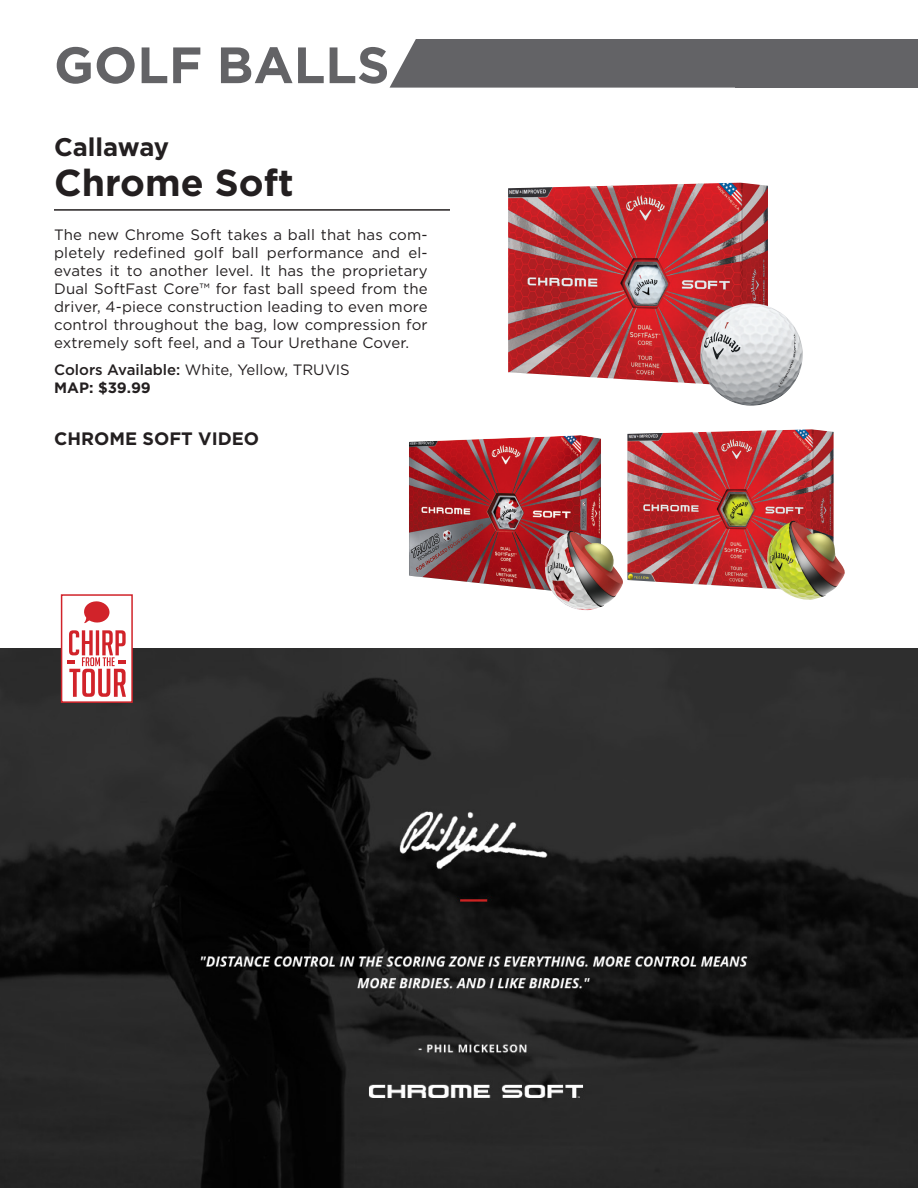
<style>
.page{position:relative;width:918px;height:1188px;background:#fff}
.page>*{position:absolute;margin:0;border:0;box-sizing:border-box;transform-origin:0 0}
.t1{font:700 51px "Gotham HTF";color:#636366}
.t2{font:700 37.5px "Gotham HTF";color:#231f20}
.t3{font:700 25.5px "Gotham HTF";color:#231f20}
.t4{font:700 18px "Gotham HTF";color:#231f20}
.t5{font:15px/18px "Gotham HTF";letter-spacing:.01em;color:#231f20;text-align:justify}
.t6{font:700 15px "Gotham HTF";color:#231f20}
.s1{font-weight:500}
</style>
<div class="page">
<img style="left:627px;top:429px;width:207px;height:160px">
<img style="left:409px;top:435px;width:192px;height:155px">
<img style="left:544px;top:531px;width:79px;height:80px">
<div style="left:390px;top:39px;width:528px;height:49px;background:#636366"></div>
<img style="left:508px;top:183px;width:260px;height:201px">
<img style="left:700px;top:303px;width:103px;height:103px">
<img style="left:765px;top:521px;width:80px;height:79px">
<hr style="left:54px;top:209px;width:396px;height:2px;background:#231f20">
<img style="left:0;top:648px;width:918px;height:540px">
<div style="left:61px;top:594px;width:72px;height:109px;background:#fff;border:2px solid #d1232a"></div>
<svg style="left:68px;top:630px;width:58px;height:67px"></svg>
<svg style="left:84px;top:601px;width:26px;height:23px"></svg>
<p class="t1" style="left:54px;top:36px;width:337px">GOLF BALLS</p>
<p class="t3" style="left:54px;top:132px;width:117px">Callaway</p>
<p class="t2" style="left:54px;top:161px;width:241px">Chrome Soft</p>
<p class="t5" style="left:54px;top:225px;width:375px">The new Chrome Soft takes a ball that has com&shy;pletely redefined golf ball performance and el&shy;evates it to another level. It has the proprietary Dual SoftFast Core™ for fast ball speed from the driver, 4-piece construction leading to even more control throughout the bag, low compression for extremely soft feel, and a Tour Urethane Cover.</p>
<p class="t5" style="left:54px;top:360px;width:297px"><span class="s1">Colors Available:</span> White, Yellow, TRUVIS</p>
<p class="t6" style="left:54px;top:379px;width:98px">MAP: $39.99</p>
<p class="t4" style="left:54px;top:428px;width:207px">CHROME SOFT VIDEO</p>
</div>
